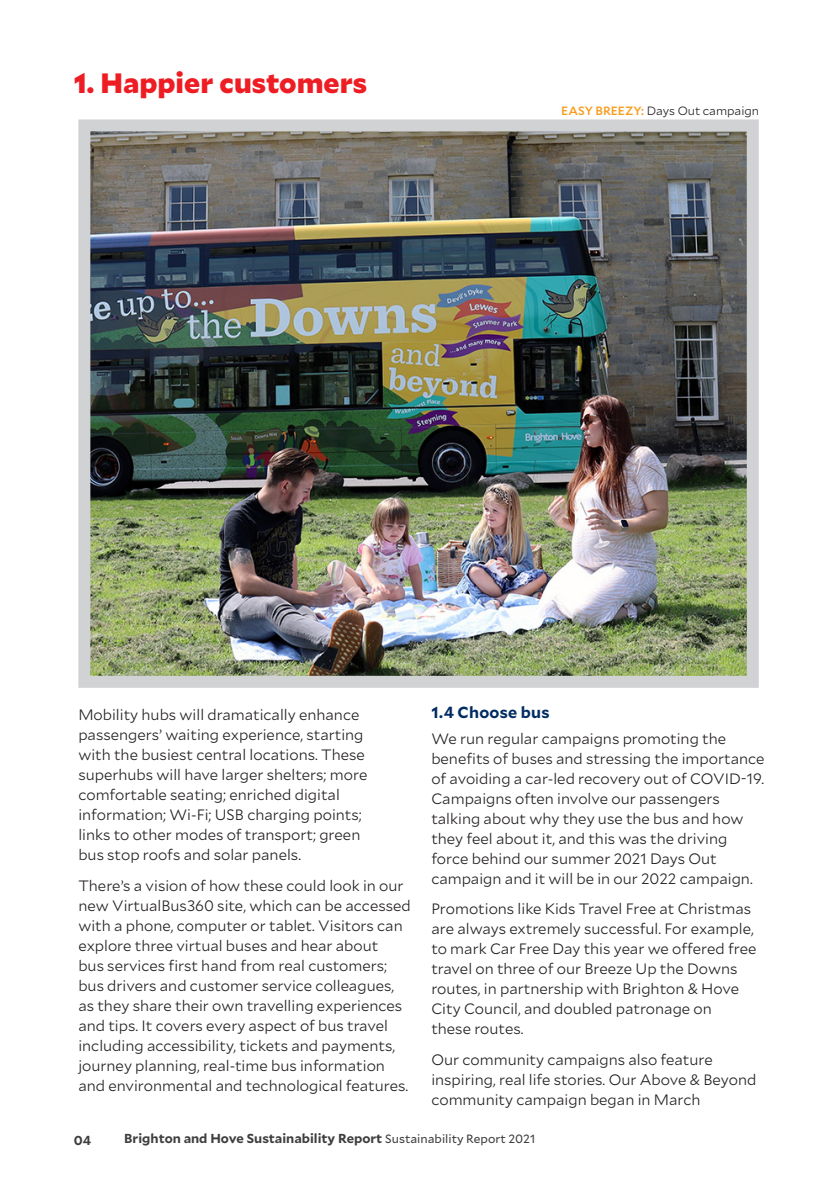
<style>
.page{position:relative;width:840px;height:1191px;background:#fff}
.page>*{position:absolute;margin:0;border:0;box-sizing:border-box;transform-origin:0 0}
.t1{font:900 28px "Mallory";color:#ee1d23}
.t2{font:700 16px "Mallory";letter-spacing:.02em;color:#002c62}
.t3{font:300 15px/20px "Mallory";color:#231f20}
.t4{font:700 13px "Mallory";color:#3e3e3f}
.t5{font:300 12px "Mallory";color:#231f20}
.s1{font-weight:500;color:#f89c1c}
.s2{font-weight:400;font-size:12px}
</style>
<div class="page">
<img style="left:91px;top:132px;width:654px;height:543px">
<div style="left:78px;top:119px;width:680px;height:569px;border:12px solid #d1d2d4"></div>
<h1 class="t1" style="left:74px;top:62px;width:294px">1. Happier customers</h1>
<p class="t5" style="left:561px;top:103px;width:199px"><span class="s1">EASY BREEZY:</span> Days Out campaign</p>
<p class="t3" style="left:78px;top:704px;width:290px">Mobility hubs will dramatically enhance passengers’ waiting experience, starting with the busiest central locations. These superhubs will have larger shelters; more comfortable seating; enriched digital information; Wi-Fi; USB charging points; links to other modes of transport; green bus stop roofs and solar panels.</p>
<p class="t3" style="left:78px;top:874px;width:334px">There’s a vision of how these could look in our new VirtualBus360 site, which can be accessed with a phone, computer or tablet. Visitors can explore three virtual buses and hear about<br>bus services first hand from real customers; bus drivers and customer service colleagues, as they share their own travelling experiences and tips. It covers every aspect of bus travel including accessibility, tickets and payments, journey planning, real-time bus information and environmental and technological features.</p>
<p class="t2" style="left:431px;top:700px;width:120px">1.4 Choose bus</p>
<p class="t3" style="left:431px;top:728px;width:334px">We run regular campaigns promoting the benefits of buses and stressing the importance of avoiding a car-led recovery out of COVID-19.<br>Campaigns often involve our passengers talking about why they use the bus and how they feel about it, and this was the driving force behind our summer 2021 Days Out campaign and it will be in our 2022 campaign.</p>
<p class="t3" style="left:431px;top:898px;width:326px">Promotions like Kids Travel Free at Christmas are always extremely successful. For example, to mark Car Free Day this year we offered free travel on three of our Breeze Up the Downs routes, in partnership with Brighton &amp; Hove City Council, and doubled patronage on<br>these routes.</p>
<p class="t3" style="left:431px;top:1048px;width:326px">Our community campaigns also feature inspiring, real life stories. Our Above &amp; Beyond community campaign began in March</p>
<p class="t4" style="left:74px;top:1130px;width:19px">04</p>
<p class="t4" style="left:124px;top:1129px;width:412px">Brighton and Hove Sustainability Report <span class="s2">Sustainability Report 2021</span></p>
</div>
